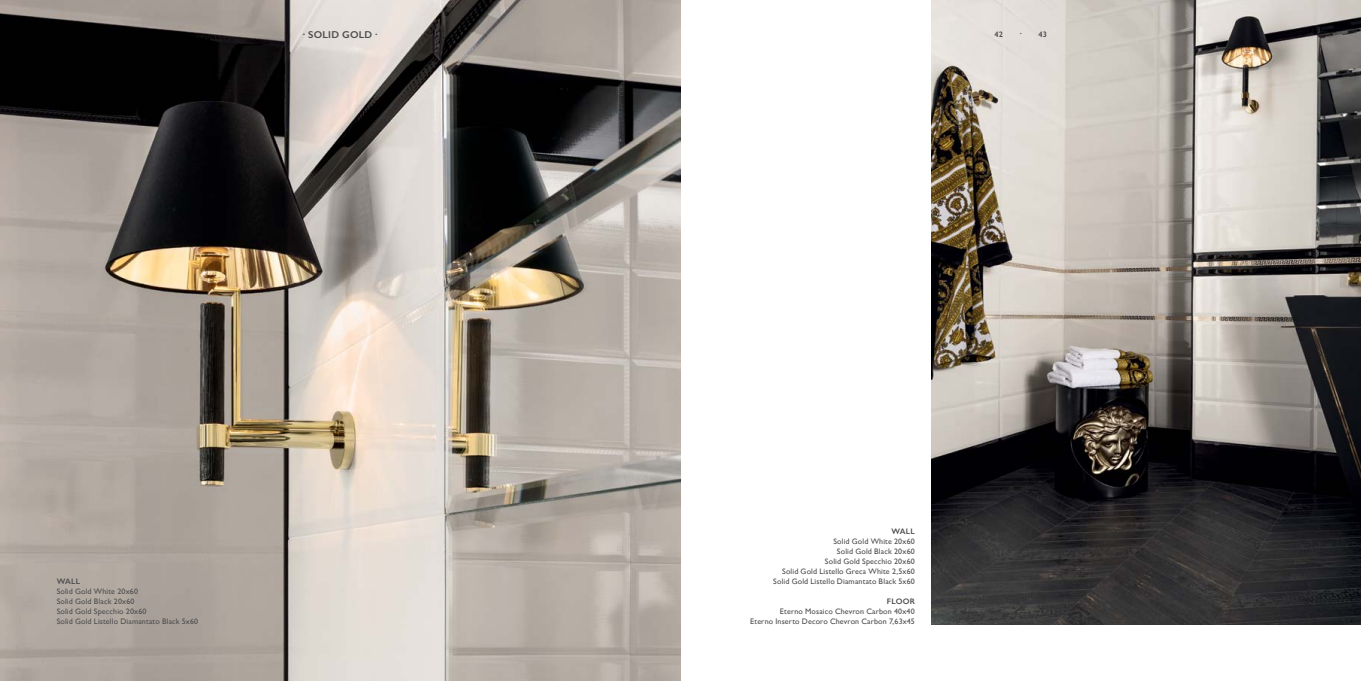
<style>
.page{position:relative;width:1361px;height:681px;background:#fff}
.page>*{position:absolute;margin:0;border:0;box-sizing:border-box;transform-origin:0 0}
.t1{font:600 10px "Gill Sans";letter-spacing:.02em;color:#4d4d4f}
.t2{font:8px/10px "Gill Sans";letter-spacing:.02em;color:#4d4d4f;text-align:right}
.t3{font:600 8px "Gill Sans";letter-spacing:.02em;color:#4d4d4f}
</style>
<div class="page">
<img style="left:932px;top:0;width:429px;height:624px">
<img style="left:0;top:0;width:680px;height:680px">
<p class="t1" style="left:303px;top:28px;width:76px">. SOLID GOLD .</p>
<p class="t3" style="left:994px;top:29px;width:10px">42</p>
<p class="t3" style="left:1038px;top:29px;width:10px">43</p>
<p class="t3" style="left:1019px;top:27px;width:3px">.</p>
<p class="t3" style="left:57px;top:576px;width:25px">WALL</p>
<p class="t2" style="left:57px;top:586px;width:143px;text-align:left">Solid Gold White 20x60<br>Solid Gold Black 20x60<br>Solid Gold Specchio 20x60<br>Solid Gold Listello Diamantato Black 5x60</p>
<p class="t3" style="left:891px;top:526px;width:25px">WALL</p>
<p class="t2" style="left:773px;top:536px;width:143px">Solid Gold White 20x60<br>Solid Gold Black 20x60<br>Solid Gold Specchio 20x60<br>Solid Gold Listello Greca White 2,5x60<br>Solid Gold Listello Diamantato Black 5x60</p>
<p class="t3" style="left:887px;top:596px;width:29px">FLOOR</p>
<p class="t2" style="left:750px;top:606px;width:166px">Eterno Mosaico Chevron Carbon 40x40<br>Eterno Inserto Decoro Chevron Carbon 7,63x45</p>
</div>
